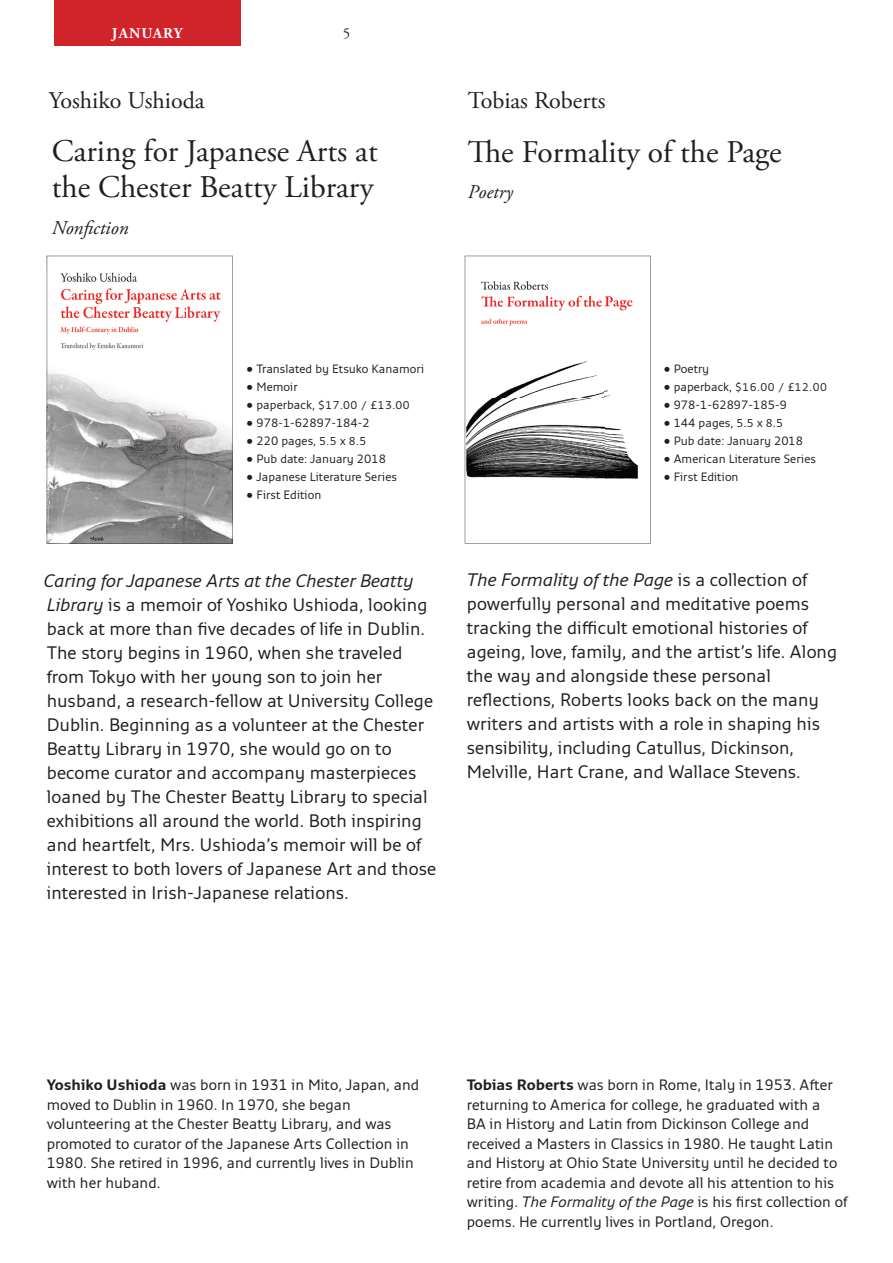
<style>
.page{position:relative;width:893px;height:1263px;background:#fff}
.page>*{position:absolute;margin:0;border:0;box-sizing:border-box;transform-origin:0 0}
.t1{font:31.5px/36px "Adobe Garamond Pro";color:#231f20}
.t2{font:24px "Adobe Garamond Pro";color:#231f20}
.t3{font:italic 19.5px "Adobe Garamond Pro";color:#231f20}
.t4{font:18px/24px "Monitor Pro";color:#231f20}
.t5{font:15px/19.5px "Monitor Pro";color:#231f20}
.t6{font:700 15px "Adobe Garamond Pro";letter-spacing:.075em;color:#fff}
.t7{font:15px "Adobe Garamond Pro";color:#231f20}
.t8{font:12px "Monitor Pro";color:#231f20}
.t9{font:11.25px "Monitor Pro";letter-spacing:.04em;color:#231f20}
.s1{font-size:12px}
.s2{font-size:11.25px}
.s3{font-style:italic}
.s4{font-weight:700}
</style>
<div class="page">
<svg style="left:465px;top:256px;width:186px;height:287px"></svg>
<div style="left:54px;top:0;width:186px;height:45px;background:#d1232a"></div>
<svg style="left:47px;top:256px;width:186px;height:287px"></svg>
<p class="t6" style="left:112px;top:24px;width:72px">JANUARY</p>
<p class="t7" style="left:343px;top:24px;width:9px">5</p>
<h2 class="t2" style="left:49px;top:86px;width:157px">Yoshiko Ushioda</h2>
<h1 class="t1" style="left:52px;top:134px;width:327px">Caring for Japanese Arts at the Chester Beatty Library</h1>
<p class="t3" style="left:52px;top:216px;width:78px">Nonfiction</p>
<h2 class="t2" style="left:468px;top:86px;width:139px">Tobias Roberts</h2>
<h1 class="t1" style="left:468px;top:135px;width:315px">The Formality of the Page</h1>
<p class="t3" style="left:468px;top:180px;width:47px">Poetry</p>
<p class="t8" style="left:246px;top:361px;width:180px">• Translated by Etsuko Kanamori</p>
<p class="t8" style="left:246px;top:379px;width:53px">• Memoir</p>
<p class="t9" style="left:246px;top:398px;width:165px"><span class="s1">• paperback,</span> $17.00 / £13.00</p>
<p class="t8" style="left:246px;top:415px;width:125px">• 978-1-62897-184-2</p>
<p class="t8" style="left:246px;top:433px;width:121px">• 220 pages, <span class="s2">5.5</span> x <span class="s2">8.5</span></p>
<p class="t8" style="left:246px;top:451px;width:141px">• Pub date: January 2018</p>
<p class="t8" style="left:246px;top:469px;width:152px">• Japanese Literature Series</p>
<p class="t8" style="left:246px;top:487px;width:77px">• First Edition</p>
<p class="t4" style="left:44px;top:568px;width:394px"><span class="s3">Caring for Japanese Arts at the Chester Beatty Library</span> is a memoir of Yoshiko Ushioda, looking back at more than five decades of life in Dublin.<br>The story begins in 1960, when she traveled from Tokyo with her young son to join her husband, a research-fellow at University College Dublin. Beginning as a volunteer at the Chester Beatty Library in 1970, she would go on to become curator and accompany masterpieces loaned by The Chester Beatty Library to special exhibitions all around the world. Both inspiring and heartfelt, Mrs. Ushioda’s memoir will be of interest to both lovers of Japanese Art and those interested in Irish-Japanese relations.</p>
<p class="t8" style="left:663px;top:361px;width:47px">• Poetry</p>
<p class="t9" style="left:663px;top:380px;width:165px"><span class="s1">• paperback,</span> $16.00 / £12.00</p>
<p class="t8" style="left:663px;top:397px;width:125px">• 978-1-62897-185-9</p>
<p class="t8" style="left:663px;top:415px;width:121px">• 144 pages, <span class="s2">5</span>.<span class="s2">5</span> x <span class="s2">8</span>.<span class="s2">5</span></p>
<p class="t8" style="left:663px;top:433px;width:141px">• Pub date: January 2018</p>
<p class="t8" style="left:663px;top:451px;width:154px">• American Literature Series</p>
<p class="t8" style="left:663px;top:469px;width:77px">• First Edition</p>
<p class="t4" style="left:467px;top:567px;width:372px"><span class="s3">The Formality of the Page</span> is a collection of powerfully personal and meditative poems tracking the difficult emotional histories of ageing, love, family, and the artist’s life. Along the way and alongside these personal reflections, Roberts looks back on the many writers and artists with a role in shaping his sensibility, including Catullus, Dickinson, Melville, Hart Crane, and Wallace Stevens.</p>
<p class="t5" style="left:47px;top:1075px;width:374px"><span class="s4">Yoshiko Ushioda</span> was born in 1931 in Mito, Japan, and moved to Dublin in 1960. In 1970, she began volunteering at the Chester Beatty Library, and was promoted to curator of the Japanese Arts Collection in 1980. She retired in 1996, and currently lives in Dublin with her huband.</p>
<p class="t5" style="left:467px;top:1075px;width:382px"><span class="s4">Tobias Roberts</span> was born in Rome, Italy in 1953. After returning to America for college, he graduated with a<br>BA in History and Latin from Dickinson College and received a Masters in Classics in 1980. He taught Latin and History at Ohio State University until he decided to retire from academia and devote all his attention to his writing. <span class="s3">The Formality of the Page</span> is his first collection of poems. He currently lives in Portland, Oregon.</p>
</div>
